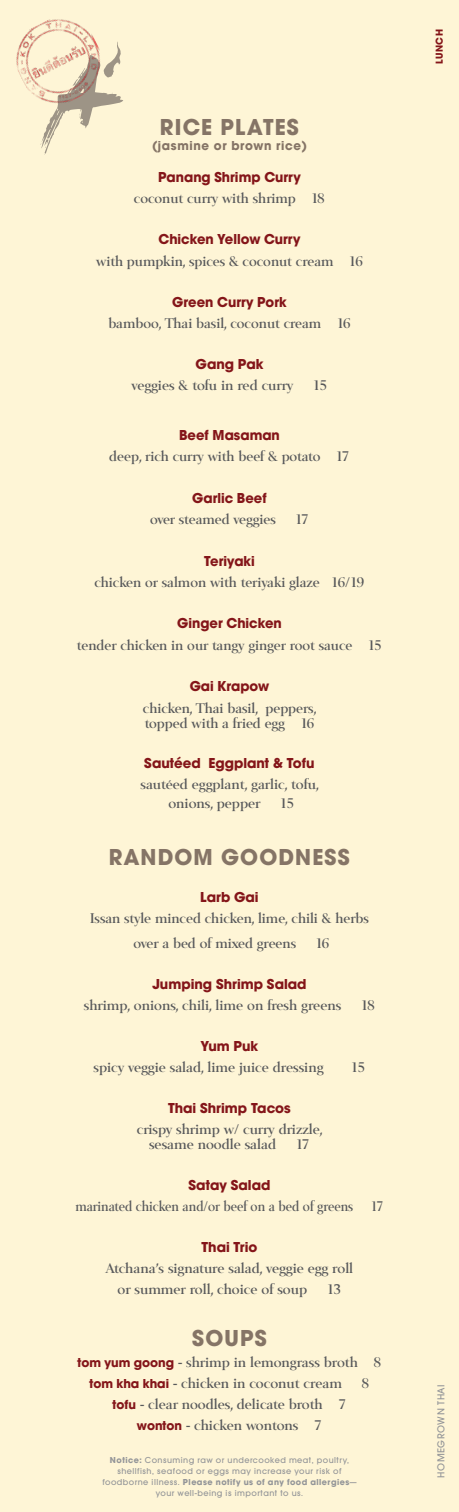
<style>
.page{position:relative;width:459px;height:1512px;background:#fef5d6}
.page>*{position:absolute;margin:0;border:0;box-sizing:border-box;transform-origin:0 0}
.H2_MENU_SECTIONS{font:700 24px "Avant Gar Got Itc T";letter-spacing:.05em;color:#857466}
.Menu_Item_Name{font:700 15px "Avant Gar Got Itc T";color:#841519}
.lunch_menu_descripti{font:500 13.5px/21px "Belfast";color:#57585a}
.Body_copy{font:500 13.5px "Belfast";color:#57585a}
.H2_MENU_SECTIONS-2{font:500 13.5px/21px "Belfast";color:#57585a}
.lunch_menu_descripti-2{font:500 13.5px "Belfast";color:#57585a;scale:.9 1}
.H2_MENU_SECTIONS-3{font:700 13.5px "Avant Gar Got Itc T";letter-spacing:.05em;color:#857466}
.MENU_FOOTNOTES{font:500 10.5px "Avant Gar Got Itc T";letter-spacing:.05em;color:#939598}
.MENU_FOOTNOTES-2{font:700 10.5px "Avant Gar Got Itc T";letter-spacing:.055em;color:#841519}
.MENU_FOOTNOTES-3{font:500 9px/10.8px "Avant Gar Got Itc T";letter-spacing:.05em;color:#939598;text-align:center}
.s1{font-family:"Avant Gar Got Itc T";font-weight:700;color:#841519}
.s2{font-weight:700}
</style>
<div class="page">
<svg style="left:41px;top:41px;width:82px;height:114px"></svg>
<img style="left:16px;top:19px;width:99px;height:98px">
<p class="H2_MENU_SECTIONS" style="left:160px;top:112px;width:141px">RICE PLATES</p>
<p class="H2_MENU_SECTIONS-3" style="left:152px;top:138px;width:156px">(jasmine or brown rice)</p>
<p class="Menu_Item_Name" style="left:158px;top:167px;width:144px">Panang Shrimp Curry</p>
<p class="lunch_menu_descripti" style="left:134px;top:188px;width:193px">coconut curry with shrimp 18</p>
<p class="Menu_Item_Name" style="left:159px;top:230px;width:143px">Chicken Yellow Curry</p>
<p class="lunch_menu_descripti" style="left:96px;top:251px;width:268px">with pumpkin, spices &amp; coconut cream 16</p>
<p class="Menu_Item_Name" style="left:172px;top:293px;width:116px">Green Curry Pork</p>
<p class="Body_copy" style="left:108px;top:316px;width:244px">bamboo, Thai basil, coconut cream 16</p>
<p class="Menu_Item_Name" style="left:196px;top:355px;width:69px">Gang Pak</p>
<p class="lunch_menu_descripti" style="left:132px;top:375px;width:163px">veggies &amp; tofu in red curry</p>
<p class="lunch_menu_descripti" style="left:313px;top:375px;width:16px">15</p>
<p class="Menu_Item_Name" style="left:179px;top:426px;width:102px">Beef Masaman</p>
<p class="Body_copy" style="left:109px;top:449px;width:242px">deep, rich curry with beef &amp; potato 17</p>
<p class="Menu_Item_Name" style="left:192px;top:489px;width:76px">Garlic Beef</p>
<p class="lunch_menu_descripti" style="left:150px;top:509px;width:127px">over steamed veggies</p>
<p class="lunch_menu_descripti" style="left:295px;top:509px;width:15px">17</p>
<p class="Menu_Item_Name" style="left:204px;top:551px;width:52px">Teriyaki</p>
<p class="Body_copy" style="left:94px;top:575px;width:272px">chicken or salmon with teriyaki glaze 16/19</p>
<p class="Menu_Item_Name" style="left:177px;top:614px;width:106px">Ginger Chicken</p>
<p class="Body_copy" style="left:77px;top:638px;width:307px">tender chicken in our tangy ginger root sauce 15</p>
<p class="Menu_Item_Name" style="left:190px;top:677px;width:81px">Gai Krapow</p>
<p class="lunch_menu_descripti" style="left:143px;top:701px;width:175px;line-height:15px">chicken, Thai basil, peppers, topped with a fried egg 16</p>
<p class="Menu_Item_Name" style="left:144px;top:754px;width:172px">Sautéed Eggplant &amp; Tofu</p>
<p class="lunch_menu_descripti" style="left:141px;top:775px;width:179px">sautéed eggplant, garlic, tofu,</p>
<p class="lunch_menu_descripti" style="left:168px;top:793px;width:93px">onions, pepper</p>
<p class="lunch_menu_descripti" style="left:280px;top:793px;width:16px">15</p>
<p class="H2_MENU_SECTIONS" style="left:109px;top:842px;width:243px">RANDOM GOODNESS</p>
<p class="Menu_Item_Name" style="left:200px;top:888px;width:60px">Larb Gai</p>
<p class="Body_copy" style="left:90px;top:911px;width:280px">Issan style minced chicken, lime, chili &amp; herbs</p>
<p class="Body_copy" style="left:134px;top:936px;width:164px">over a bed of mixed greens</p>
<p class="Body_copy" style="left:315px;top:936px;width:15px">16</p>
<p class="Menu_Item_Name" style="left:152px;top:975px;width:156px">Jumping Shrimp Salad</p>
<p class="lunch_menu_descripti" style="left:84px;top:995px;width:259px">shrimp, onions, chili, lime on fresh greens</p>
<p class="lunch_menu_descripti" style="left:361px;top:995px;width:16px">18</p>
<p class="Menu_Item_Name" style="left:201px;top:1037px;width:59px">Yum Puk</p>
<p class="lunch_menu_descripti" style="left:94px;top:1057px;width:231px">spicy veggie salad, lime juice dressing</p>
<p class="lunch_menu_descripti" style="left:351px;top:1057px;width:16px">15</p>
<p class="Menu_Item_Name" style="left:168px;top:1098px;width:124px">Thai Shrimp Tacos</p>
<p class="lunch_menu_descripti" style="left:137px;top:1119px;width:187px">crispy shrimp w/ curry drizzle,</p>
<p class="lunch_menu_descripti" style="left:149px;top:1134px;width:128px">sesame noodle salad</p>
<p class="lunch_menu_descripti" style="left:296px;top:1134px;width:16px">17</p>
<p class="Menu_Item_Name" style="left:189px;top:1176px;width:83px">Satay Salad</p>
<p class="lunch_menu_descripti-2" style="left:75px;top:1198px;width:310px">marinated chicken and/or beef on a bed of greens</p>
<p class="lunch_menu_descripti-2" style="left:371px;top:1198px;width:16px">17</p>
<p class="Menu_Item_Name" style="left:202px;top:1237px;width:57px">Thai Trio</p>
<p class="lunch_menu_descripti" style="left:118px;top:1258px;width:237px;text-indent:-12px">Atchana’s signature salad, veggie egg roll or summer roll, choice of soup</p>
<p class="lunch_menu_descripti" style="left:327px;top:1279px;width:16px">13</p>
<p class="H2_MENU_SECTIONS" style="left:192px;top:1324px;width:76px">SOUPS</p>
<p class="H2_MENU_SECTIONS-2" style="left:90px;top:1352px;width:293px;text-indent:-12px"><span class="s1">tom yum goong</span> - shrimp in lemongrass broth 8 <span class="s1">tom kha khai</span> - chicken in coconut cream</p>
<p class="H2_MENU_SECTIONS-2" style="left:362px;top:1373px;width:9px">8</p>
<p class="lunch_menu_descripti" style="left:113px;top:1394px;width:235px;text-align:center"><span class="s1">tofu</span> - clear noodles, delicate broth 7 <span class="s1">wonton</span> - chicken wontons 7</p>
<p class="MENU_FOOTNOTES-3" style="left:102px;top:1455px;width:256px"><span class="s2">Notice:</span> Consuming raw or undercooked meat, poultry, shellfish, seafood or eggs may increase your risk of foodborne illness. <span class="s2">Please notify us of any food allergies</span>— your well-being is important to us.</p>
<p class="MENU_FOOTNOTES-2" style="left:433px;top:64px;width:37px;rotate:-90deg">LUNCH</p>
<p class="MENU_FOOTNOTES" style="left:435px;top:1478px;width:95px;rotate:-90deg">HOMEGROWN THAI</p>
</div>
